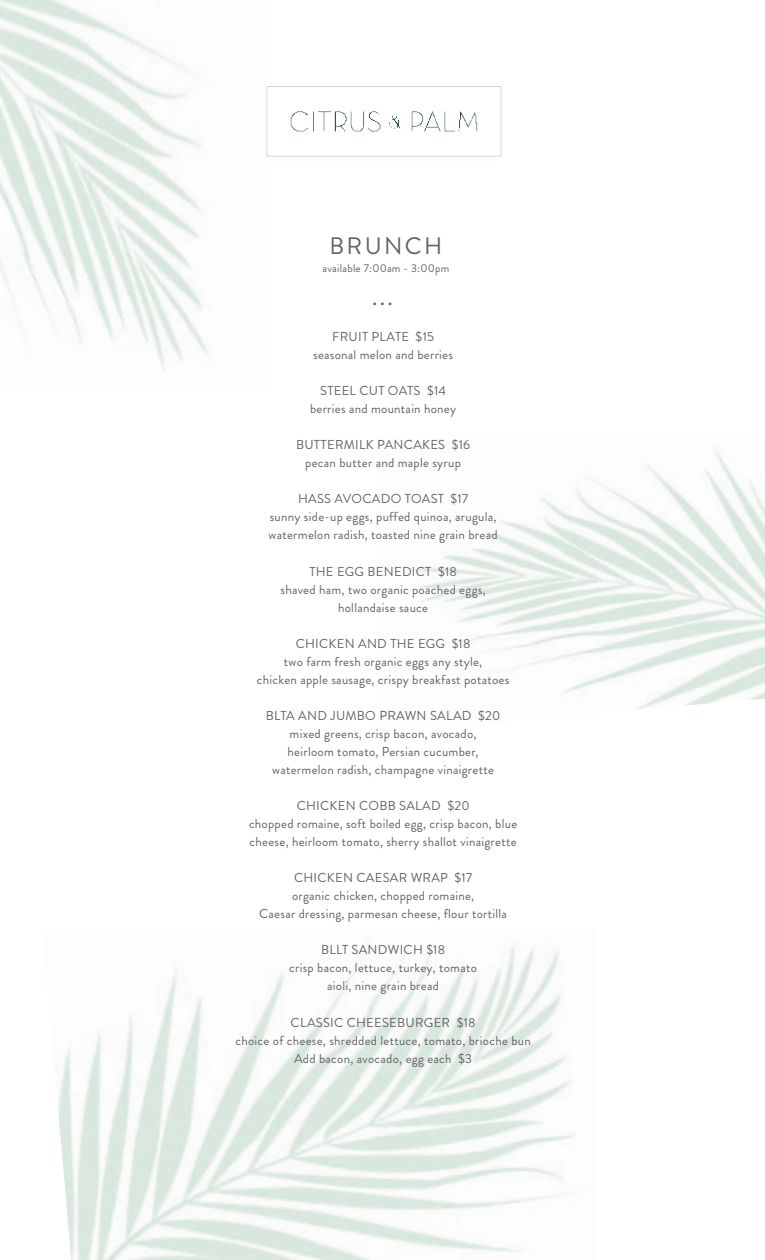
<style>
.page{position:relative;width:765px;height:1260px;background:#fff}
.page>*{position:absolute;margin:0;border:0;box-sizing:border-box;transform-origin:0 0}
.t1{font:23.88px "Brandon Grotesque";letter-spacing:.1em;color:#636366}
.t2{font:13px/18px "Brandon Grotesque";letter-spacing:.02em;color:#636366;text-align:center}
.t3{font:11.25px "Brandon Grotesque";letter-spacing:.02em;color:#636366}
</style>
<div class="page">
<img style="left:0;top:0;width:208px;height:370px">
<img style="left:58px;top:946px;width:518px;height:314px">
<img style="left:414px;top:446px;width:351px;height:264px">
<img style="left:266px;top:86px;width:236px;height:71px">
<p class="t1" style="left:329px;top:230px;width:115px">BRUNCH</p>
<p class="t3" style="left:322px;top:261px;width:128px">available 7:00am - 3:00pm</p>
<p class="t1" style="left:372px;top:280px;width:22px">...</p>
<p class="t2" style="left:332px;top:328px;width:103px">FRUIT PLATE $15</p>
<p class="t2" style="left:313px;top:346px;width:141px">seasonal melon and berries</p>
<p class="t2" style="left:320px;top:382px;width:127px">STEEL CUT OATS $14</p>
<p class="t2" style="left:310px;top:400px;width:148px">berries and mountain honey</p>
<p class="t2" style="left:296px;top:436px;width:176px">BUTTERMILK PANCAKES $16</p>
<p class="t2" style="left:305px;top:454px;width:157px">pecan butter and maple syrup</p>
<p class="t2" style="left:298px;top:490px;width:172px">HASS AVOCADO TOAST $17</p>
<p class="t2" style="left:269px;top:508px;width:231px;text-align:left">sunny side-up eggs, puffed quinoa, arugula, watermelon radish, toasted nine grain bread</p>
<p class="t2" style="left:309px;top:562px;width:149px">THE EGG BENEDICT $18</p>
<p class="t2" style="left:280px;top:580px;width:207px">shaved ham, two organic poached eggs,</p>
<p class="t2" style="left:338px;top:598px;width:91px">hollandaise sauce</p>
<p class="t2" style="left:296px;top:634px;width:176px">CHICKEN AND THE EGG $18</p>
<p class="t2" style="left:257px;top:652px;width:254px">two farm fresh organic eggs any style,<br>chicken apple sausage, crispy breakfast potatoes</p>
<p class="t2" style="left:266px;top:707px;width:236px">BLTA AND JUMBO PRAWN SALAD $20</p>
<p class="t2" style="left:272px;top:725px;width:223px">mixed greens, crisp bacon, avocado, heirloom tomato, Persian cucumber, watermelon radish, champagne vinaigrette</p>
<p class="t2" style="left:297px;top:797px;width:174px">CHICKEN COBB SALAD $20</p>
<p class="t2" style="left:249px;top:815px;width:270px;text-align:left">chopped romaine, soft boiled egg, crisp bacon, blue cheese, heirloom tomato, sherry shallot vinaigrette</p>
<p class="t2" style="left:294px;top:869px;width:180px">CHICKEN CAESAR WRAP $17</p>
<p class="t2" style="left:259px;top:887px;width:249px">organic chicken, chopped romaine,<br>Caesar dressing, parmesan cheese, flour tortilla</p>
<p class="t2" style="left:321px;top:941px;width:126px">BLLT SANDWICH $18</p>
<p class="t2" style="left:289px;top:959px;width:189px">crisp bacon, lettuce, turkey, tomato aioli, nine grain bread</p>
<p class="t2" style="left:291px;top:1013px;width:187px">CLASSIC CHEESEBURGER $18</p>
<p class="t2" style="left:235px;top:1031px;width:297px">choice of cheese, shredded lettuce, tomato, brioche bun</p>
<p class="t2" style="left:294px;top:1049px;width:180px">Add bacon, avocado, egg each $3</p>
</div>
